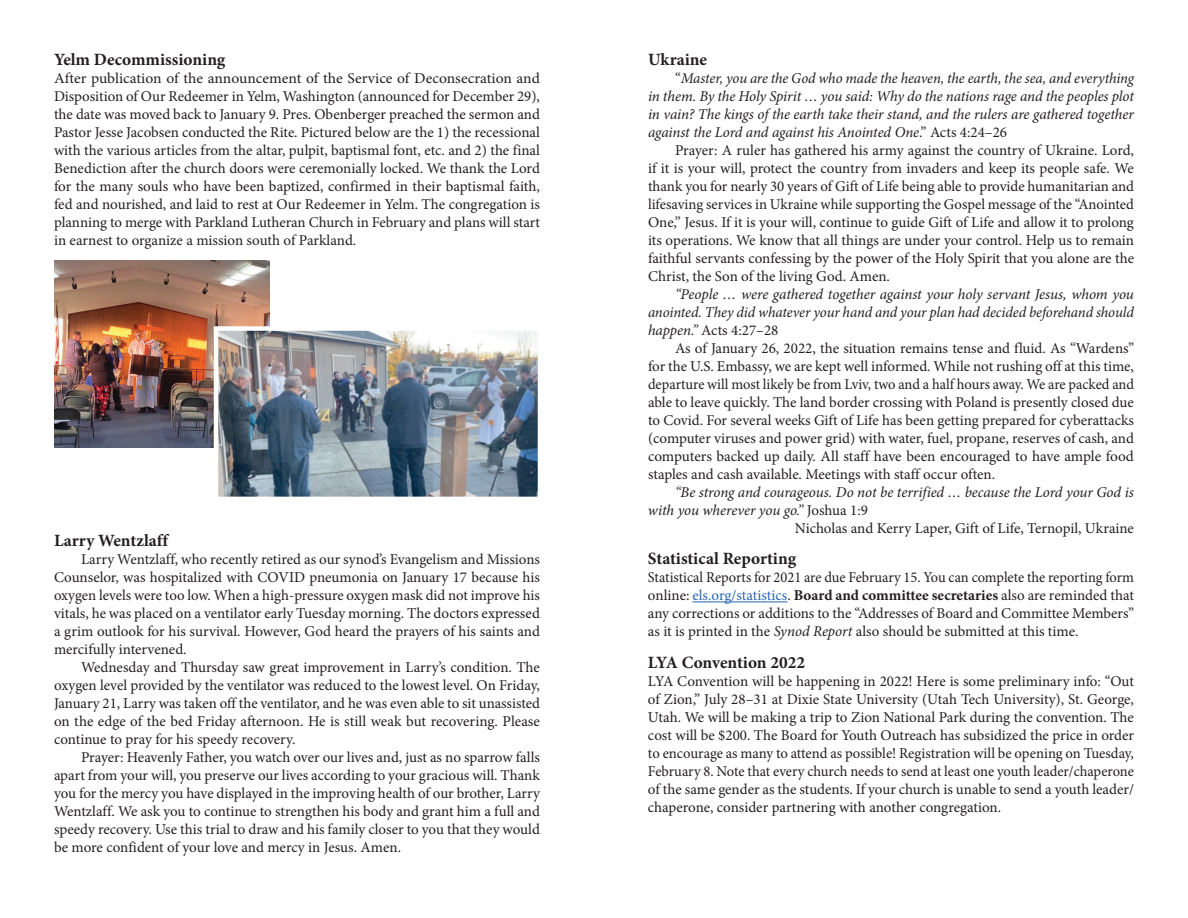
<style>
.page{position:relative;width:1188px;height:918px;background:#fff}
.page>*{position:absolute;margin:0;border:0;box-sizing:border-box;transform-origin:0 0}
.Newsletter_Heading{font:700 17.25px "Minion Pro";color:#231f20}
.Newsletter{font:15px/18px "Minion Pro";letter-spacing:-.005em;color:#231f20;text-align:justify}
.Newsletter-2{font:15px/18px "Minion Pro";letter-spacing:-.005em;color:#231f20;text-align:justify;scale:1.04 1}
.Newsletter-3{font:italic 15px/18px "Minion Pro";letter-spacing:-.005em;color:#231f20;text-align:justify}
.Newsletter-4{font:15px/18px "Minion Pro";letter-spacing:-.005em;color:#231f20;text-align:justify;scale:.96 1}
.s1{font-style:normal}
.s2{color:#2865b0}
.s3{font-weight:700}
.s4{font-style:italic}
</style>
<div class="page">
<hr style="left:693px;top:602px;width:94px;height:1px;background:#2865b0">
<img style="left:54px;top:260px;width:216px;height:187px">
<img style="left:219px;top:331px;width:318px;height:165px">
<div style="left:214px;top:326px;width:328px;height:175px;border:4px solid #fff"></div>
<p class="Newsletter_Heading" style="left:54px;top:47px;width:173px">Yelm Decommissioning</p>
<p class="Newsletter-2" style="left:54px;top:69px;width:469px">After publication of the announcement of the Service of Deconsecration and Disposition of Our Redeemer in Yelm, Washington (announced for December 29), the date was moved back to January 9. Pres. Obenberger preached the sermon and Pastor Jesse Jacobsen conducted the Rite. Pictured below are the 1) the recessional with the various articles from the altar, pulpit, baptismal font, etc. and 2) the final Benediction after the church doors were ceremonially locked. We thank the Lord for the many souls who have been baptized, confirmed in their baptismal faith, fed and nourished, and laid to rest at Our Redeemer in Yelm. The congregation is planning to merge with Parkland Lutheran Church in February and plans will start in earnest to organize a mission south of Parkland.</p>
<p class="Newsletter_Heading" style="left:54px;top:529px;width:116px">Larry Wentzlaff</p>
<p class="Newsletter" style="left:54px;top:551px;width:488px;text-indent:27px">Larry Wentzlaff, who recently retired as our synod’s Evangelism and Missions Counselor, was hospitalized with COVID pneumonia on January 17 because his oxygen levels were too low. When a high-pressure oxygen mask did not improve his vitals, he was placed on a ventilator early Tuesday morning. The doctors expressed a grim outlook for his survival. However, God heard the prayers of his saints and mercifully intervened.</p>
<p class="Newsletter" style="left:54px;top:659px;width:488px;text-indent:27px">Wednesday and Thursday saw great improvement in Larry’s condition. The oxygen level provided by the ventilator was reduced to the lowest level. On Friday, January 21, Larry was taken off the ventilator, and he was even able to sit unassisted on the edge of the bed Friday afternoon. He is still weak but recovering. Please continue to pray for his speedy recovery.</p>
<p class="Newsletter" style="left:54px;top:749px;width:488px;text-indent:27px">Prayer: Heavenly Father, you watch over our lives and, just as no sparrow falls apart from your will, you preserve our lives according to your gracious will. Thank you for the mercy you have displayed in the improving health of our brother, Larry Wentzlaff. We ask you to continue to strengthen his body and grant him a full and speedy recovery. Use this trial to draw and his family closer to you that they would be more confident of your love and mercy in Jesus. Amen.</p>
<p class="Newsletter_Heading" style="left:648px;top:47px;width:61px">Ukraine</p>
<p class="Newsletter-3" style="left:648px;top:69px;width:488px;text-indent:27px"><span class="s1">“</span>Master, you are the God who made the heaven, the earth, the sea, and everything in them. By the Holy Spirit … you said: Why do the nations rage and the peoples plot in vain? The kings of the earth take their stand, and the rulers are gathered together against the Lord and against his Anointed One<span class="s1">.” Acts 4:24–26</span></p>
<p class="Newsletter" style="left:648px;top:141px;width:488px;text-indent:27px">Prayer: A ruler has gathered his army against the country of Ukraine. Lord, if it is your will, protect the country from invaders and keep its people safe. We thank you for nearly 30 years of Gift of Life being able to provide humanitarian and lifesaving services in Ukraine while supporting the Gospel message of the “Anointed One,” Jesus. If it is your will, continue to guide Gift of Life and allow it to prolong its operations. We know that all things are under your control. Help us to remain faithful servants confessing by the power of the Holy Spirit that you alone are the Christ, the Son of the living God. Amen.</p>
<p class="Newsletter-3" style="left:648px;top:285px;width:487px;text-indent:27px">“People … were gathered together against your holy servant Jesus, whom you anointed. They did whatever your hand and your plan had decided beforehand should happen.” <span class="s1">Acts 4:27–28</span></p>
<p class="Newsletter" style="left:648px;top:339px;width:488px;text-indent:27px">As of January 26, 2022, the situation remains tense and fluid. As “Wardens” for the U.S. Embassy, we are kept well informed. While not rushing off at this time, departure will most likely be from Lviv, two and a half hours away. We are packed and able to leave quickly. The land border crossing with Poland is presently closed due to Covid. For several weeks Gift of Life has been getting prepared for cyberattacks (computer viruses and power grid) with water, fuel, propane, reserves of cash, and computers backed up daily. All staff have been encouraged to have ample food staples and cash available. Meetings with staff occur often.</p>
<p class="Newsletter-3" style="left:648px;top:483px;width:487px;text-indent:27px">“Be strong and courageous. Do not be terrified … because the Lord your God is with you wherever you go.” <span class="s1">Joshua 1:9</span></p>
<p class="Newsletter" style="left:795px;top:519px;width:341px">Nicholas and Kerry Laper, Gift of Life, Ternopil, Ukraine</p>
<p class="Newsletter_Heading" style="left:648px;top:547px;width:150px">Statistical Reporting</p>
<p class="Newsletter-4" style="left:648px;top:569px;width:508px">Statistical Reports for 2021 are due February 15. You can complete the reporting form online: <span class="s2">els.org/statistics</span>. <span class="s3">Board and committee secretaries</span> also are reminded that any corrections or additions to the “Addresses of Board and Committee Members” as it is printed in the <span class="s4">Synod Report</span> also should be submitted at this time.</p>
<p class="Newsletter_Heading" style="left:648px;top:650px;width:158px">LYA Convention 2022</p>
<p class="Newsletter" style="left:648px;top:672px;width:488px">LYA Convention will be happening in 2022! Here is some preliminary info: “Out of Zion,” July 28–31 at Dixie State University (Utah Tech University), St. George, Utah. We will be making a trip to Zion National Park during the convention. The cost will be $200. The Board for Youth Outreach has subsidized the price in order to encourage as many to attend as possible! Registration will be opening on Tuesday, February 8. Note that every church needs to send at least one youth leader/chaperone of the same gender as the students. If your church is unable to send a youth leader/ chaperone, consider partnering with another congregation.</p>
</div>
